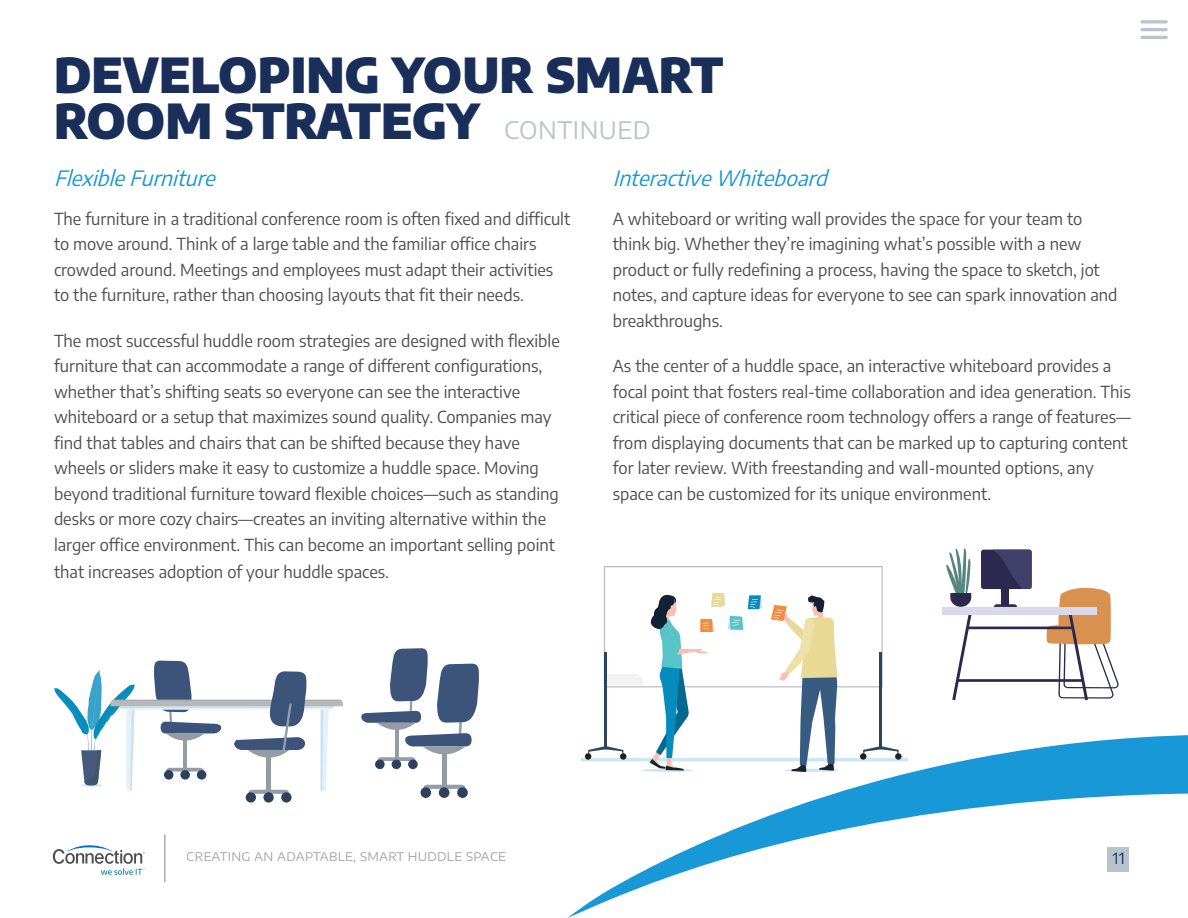
<style>
.page{position:relative;width:1188px;height:918px;background:#fff}
.page>*{position:absolute;margin:0;border:0;box-sizing:border-box;transform-origin:0 0}
.Section_Title{font:900 48px/46.5px "Encode Sans";color:#192e59}
.Intro{font:italic 21px "Encode Sans";color:#1898d6}
.Intro-2{font:16.5px/25.5px "Encode Sans";color:#4d4c4f}
.t1{font:15.45px "Encode Sans";color:#192e59}
.t2{font:11.85px "Encode Sans Expanded";letter-spacing:.02em;color:#676467}
.s1{font-family:"Encode Sans Semi Expanded";font-weight:400;font-size:24px;color:#b8c4cc}
</style>
<div class="page">
<hr style="left:1140px;top:20px;width:28px;height:3px;background:#b8c4cc;border-radius:2px">
<hr style="left:1140px;top:28px;width:28px;height:3px;background:#b8c4cc;border-radius:2px">
<hr style="left:1140px;top:36px;width:28px;height:3px;background:#b8c4cc;border-radius:2px">
<svg style="left:567px;top:735px;width:621px;height:183px"></svg>
<svg style="left:580px;top:566px;width:329px;height:206px"></svg>
<div style="left:942px;top:607px;width:155px;height:8px;background:#d9d9eb"></div>
<svg style="left:946px;top:548px;width:173px;height:152px"></svg>
<div style="left:408px;top:760px;width:10px;height:9px;background:#2e405c;border-radius:50%"></div>
<div style="left:392px;top:760px;width:9px;height:9px;background:#2e405c;border-radius:50%"></div>
<div style="left:375px;top:760px;width:10px;height:9px;background:#2e405c;border-radius:50%"></div>
<div style="left:281px;top:792px;width:11px;height:11px;background:#2e405c;border-radius:50%"></div>
<div style="left:263px;top:792px;width:11px;height:11px;background:#2e405c;border-radius:50%"></div>
<div style="left:246px;top:792px;width:10px;height:11px;background:#2e405c;border-radius:50%"></div>
<svg style="left:54px;top:660px;width:289px;height:134px"></svg>
<hr style="left:442px;top:754px;width:4px;height:31px;background:#949ca6">
<svg style="left:423px;top:785px;width:43px;height:4px"></svg>
<div style="left:457px;top:787px;width:11px;height:11px;background:#2e405c;border-radius:50%"></div>
<div style="left:439px;top:787px;width:10px;height:11px;background:#2e405c;border-radius:50%"></div>
<div style="left:420px;top:787px;width:11px;height:11px;background:#2e405c;border-radius:50%"></div>
<svg style="left:361px;top:648px;width:118px;height:116px"></svg>
<svg style="left:53px;top:845px;width:92px;height:30px"></svg>
<hr style="left:165px;top:834px;width:1px;height:48px;background:#818386">
<p class="Section_Title" style="left:54px;top:48px;width:671px">DEVELOPING YOUR SMART<br>ROOM STRATEGY <span class="s1">CONTINUED</span></p>
<p class="Intro" style="left:54px;top:163px;width:169px">FlexibleFurniture</p>
<p class="Intro-2" style="left:54px;top:205px;width:518px">The furniture in a traditional conference room is often fixed and difficult to move around. Think of a large table and the familiar office chairs crowded around. Meetings and employees must adapt their activities to the furniture, rather than choosing layouts that fit their needs.</p>
<p class="Intro-2" style="left:54px;top:327px;width:507px">The most successful huddle room strategies are designed with flexible furniture that can accommodate a range of different configurations, whether that’s shifting seats so everyone can see the interactive whiteboard or a setup that maximizes sound quality. Companies may find that tables and chairs that can be shifted because they have wheels or sliders make it easy to customize a huddle space. Moving beyond traditional furniture toward flexible choices—such as standing desks or more cozy chairs—creates an inviting alternative within the larger office environment. This can become an important selling point</p>
<p class="Intro-2" style="left:54px;top:558px;width:337px">that increases adoption of your huddle spaces.</p>
<p class="Intro" style="left:613px;top:163px;width:223px">InteractiveWhiteboard</p>
<p class="Intro-2" style="left:613px;top:205px;width:506px">A whiteboard or writing wall provides the space for your team to think big. Whether they’re imagining what’s possible with a new product or fully redefining a process, having the space to sketch, jot notes, and capture ideas for everyone to see can spark innovation and breakthroughs.</p>
<p class="Intro-2" style="left:613px;top:353px;width:520px">As the center of a huddle space, an interactive whiteboard provides a focal point that fosters real-time collaboration and idea generation. This critical piece of conference room technology offers a range of features— from displaying documents that can be marked up to capturing content for later review. With freestanding and wall-mounted options, any space can be customized for its unique environment.</p>
<p class="t2" style="left:187px;top:848px;width:321px">CREATING AN ADAPTABLE, SMART HUDDLE SPACE</p>
<p class="t1" style="left:1113px;top:848px;width:13px">11</p>
</div>
